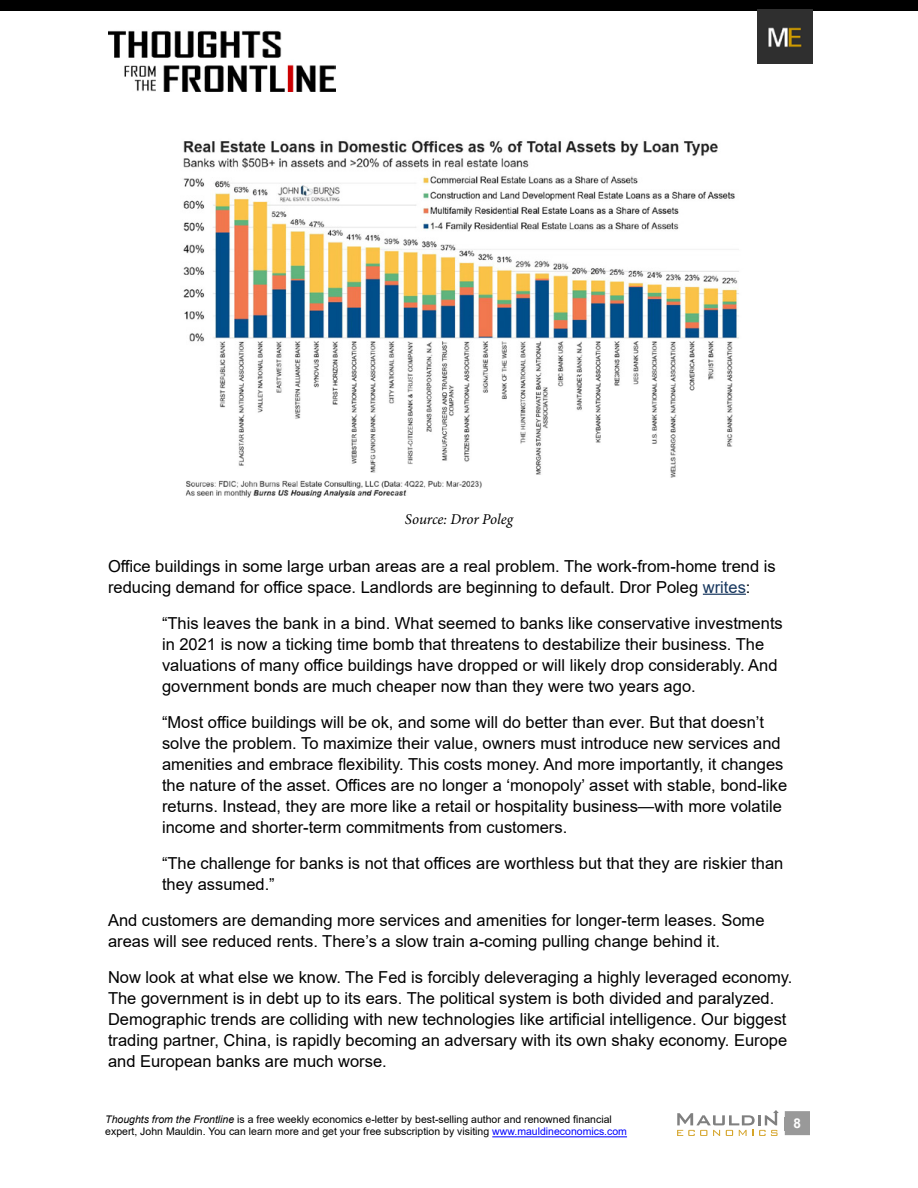
<style>
.page{position:relative;width:918px;height:1188px;background:#fff}
.page>*{position:absolute;margin:0;border:0;box-sizing:border-box;transform-origin:0 0}
.t1{font:16.5px/21px "Arial";color:#000}
.t2{font:italic 15px "Minion Pro";letter-spacing:-.01em;color:#000}
.t3{font:700 13.5px "Arial";color:#fff}
.t4{font:10.5px/12.6px "Arial";color:#000}
.s1{color:#16365d}
.s2{font-style:italic}
.s3{color:#00f}
</style>
<div class="page">
<div style="left:785px;top:1111px;width:25px;height:24px;background:#999"></div>
<hr style="left:492px;top:1136px;width:135px;height:1px;background:#00f">
<img style="left:108px;top:30px;width:228px;height:62px">
<div style="left:0;top:0;width:918px;height:11px;background:#000"></div>
<img style="left:758px;top:9px;width:55px;height:55px">
<svg style="left:677px;top:1110px;width:102px;height:26px"></svg>
<hr style="left:703px;top:594px;width:43px;height:1px;background:#16365d">
<img style="left:183px;top:140px;width:556px;height:358px">
<p class="t2" style="left:405px;top:509px;width:110px">Source: Dror Poleg</p>
<p class="t1" style="left:108px;top:555px;width:669px">Office buildings in some large urban areas are a real problem. The work-from-home trend is reducing demand for office space. Landlords are beginning to default. Dror Poleg <span class="s1">writes</span>:</p>
<p class="t1" style="left:162px;top:612px;width:622px">“This leaves the bank in a bind. What seemed to banks like conservative investments in 2021 is now a ticking time bomb that threatens to destabilize their business. The valuations of many office buildings have dropped or will likely drop considerably. And government bonds are much cheaper now than they were two years ago.</p>
<p class="t1" style="left:162px;top:711px;width:627px">“Most office buildings will be ok, and some will do better than ever. But that doesn’t solve the problem. To maximize their value, owners must introduce new services and amenities and embrace flexibility. This costs money. And more importantly, it changes the nature of the asset. Offices are no longer a ‘monopoly’ asset with stable, bond-like returns. Instead, they are more like a retail or hospitality business—with more volatile income and shorter-term commitments from customers.</p>
<p class="t1" style="left:162px;top:852px;width:623px">“The challenge for banks is not that offices are worthless but that they are riskier than they assumed.”</p>
<p class="t1" style="left:108px;top:909px;width:658px">And customers are demanding more services and amenities for longer-term leases. Some areas will see reduced rents. There’s a slow train a-coming pulling change behind it.</p>
<p class="t1" style="left:108px;top:966px;width:686px">Now look at what else we know. The Fed is forcibly deleveraging a highly leveraged economy.<br>The government is in debt up to its ears. The political system is both divided and paralyzed.<br>Demographic trends are colliding with new technologies like artificial intelligence. Our biggest trading partner, China, is rapidly becoming an adversary with its own shaky economy. Europe and European banks are much worse.</p>
<p class="t4" style="left:105px;top:1113px;width:523px"><span class="s2">Thoughts from the Frontline</span> is a free weekly economics e-letter by best-selling author and renowned financial expert, John Mauldin. You can learn more and get your free subscription by visiting <span class="s3">www.mauldineconomics.com</span></p>
<p class="t3" style="left:794px;top:1113px;width:9px">8</p>
</div>
